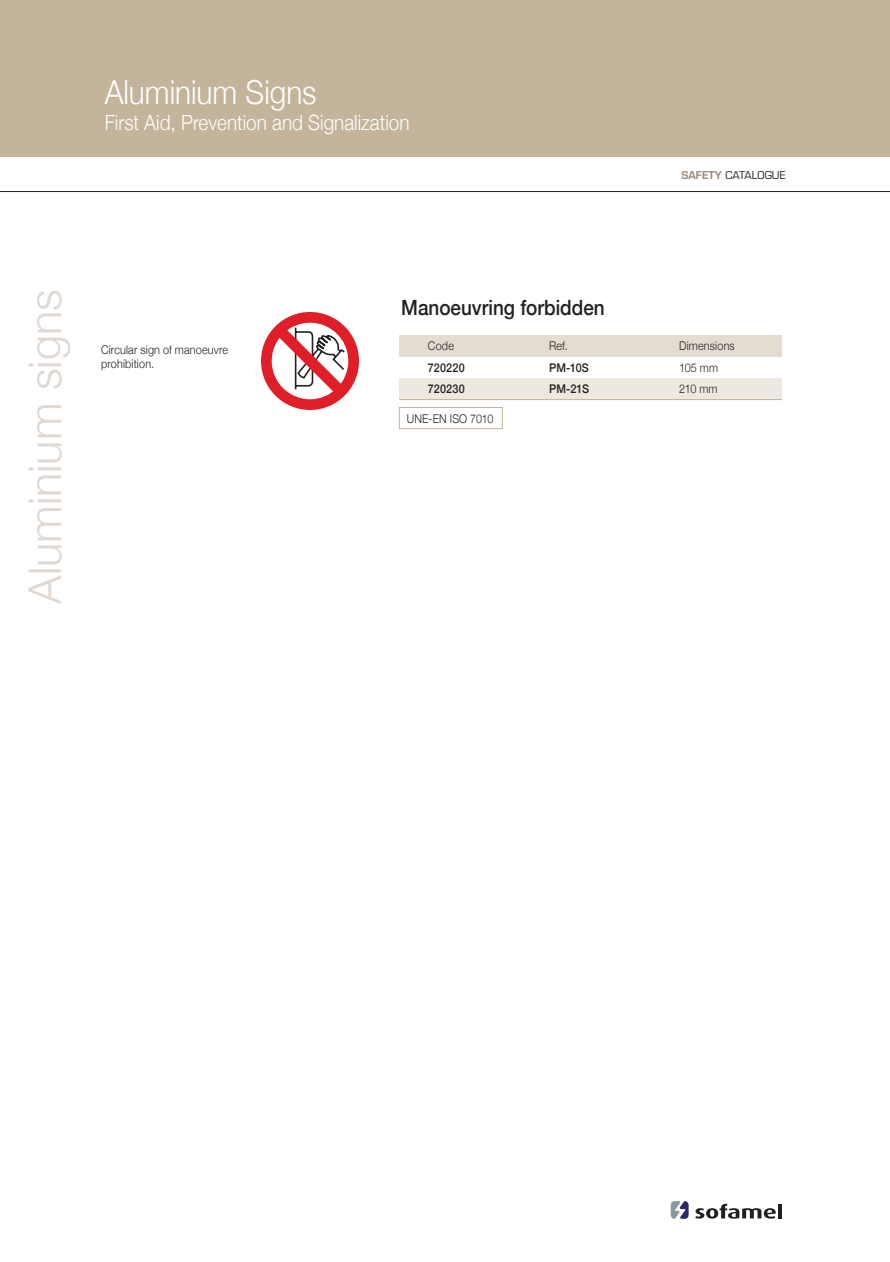
<style>
.page{position:relative;width:890px;height:1262px;background:#fff}
.page>*{position:absolute;margin:0;border:0;box-sizing:border-box;transform-origin:0 0}
.t1{font:300 45px "Helvetica Neue";color:#e0d8d2}
.t2{font:300 33px "Helvetica Neue";color:#fff;scale:.9 1}
.t3{font:300 21px "Helvetica Neue";color:#fff;scale:.9 1}
.t4{font:500 21px "Helvetica Neue";color:#231f20;scale:.9 1}
.t5{font:300 12px/14.4px "Helvetica Neue";letter-spacing:.015em;color:#231f20;scale:.9 1}
.t6{font:500 12px/21px "Helvetica Neue";letter-spacing:.01em;color:#231f20;scale:.9 1}
.t7{font:300 12px/21px "Helvetica Neue";letter-spacing:-.005em;color:#231f20;scale:.9 1}
.t8{font:10.5px "Eurostile";color:#231f20}
.s1{font-weight:600;color:#9b8679}
</style>
<div class="page">
<svg style="left:695px;top:1203px;width:80px;height:15px"></svg>
<hr style="left:778px;top:1203px;width:4px;height:15px;background:#231f20">
<svg style="left:670px;top:1201px;width:18px;height:17px"></svg>
<div style="left:0;top:0;width:889px;height:157px;background:#c3b49b"></div>
<hr style="left:0;top:191px;width:889px;height:1px;background:#231f20">
<div style="left:399px;top:378px;width:382px;height:21px;background:#ede8e0"></div>
<div style="left:399px;top:335px;width:383px;height:21px;background:#e3dcd0"></div>
<hr style="left:399px;top:399px;width:383px;height:1px;background:#c3b49b">
<div style="left:261px;top:312px;width:98px;height:98px;background:#e01e28;border-radius:50%"></div>
<svg style="left:264px;top:314px;width:90px;height:91px"></svg>
<div style="left:399px;top:407px;width:103px;height:22px;border:1px solid #c3b49b"></div>
<h2 class="t2" style="left:105px;top:66px;width:237px">Aluminium Signs</h2>
<h3 class="t3" style="left:105px;top:105px;width:340px">First Aid, Prevention and Signalization</h3>
<p class="t8" style="left:681px;top:169px;width:106px"><span class="s1">SAFETY</span> CATALOGUE</p>
<h1 class="t1" style="left:9px;top:604px;width:316px;rotate:-90deg">Aluminium signs</h1>
<h3 class="t4" style="left:401px;top:290px;width:228px">Manoeuvring forbidden</h3>
<p class="t5" style="left:101px;top:341px;width:143px">Circular sign of manoeuvre prohibition.</p>
<p class="t5" style="left:428px;top:338px;width:30px">Code</p>
<p class="t5" style="left:549px;top:338px;width:22px">Ref.</p>
<p class="t5" style="left:679px;top:338px;width:63px">Dimensions</p>
<p class="t6" style="left:428px;top:356px;width:42px">720220<br>720230</p>
<p class="t6" style="left:549px;top:356px;width:46px">PM-10S<br>PM-21S</p>
<p class="t7" style="left:679px;top:356px;width:45px">105 mm<br>210 mm</p>
<p class="t5" style="left:407px;top:411px;width:97px">UNE-EN ISO 7010</p>
</div>
